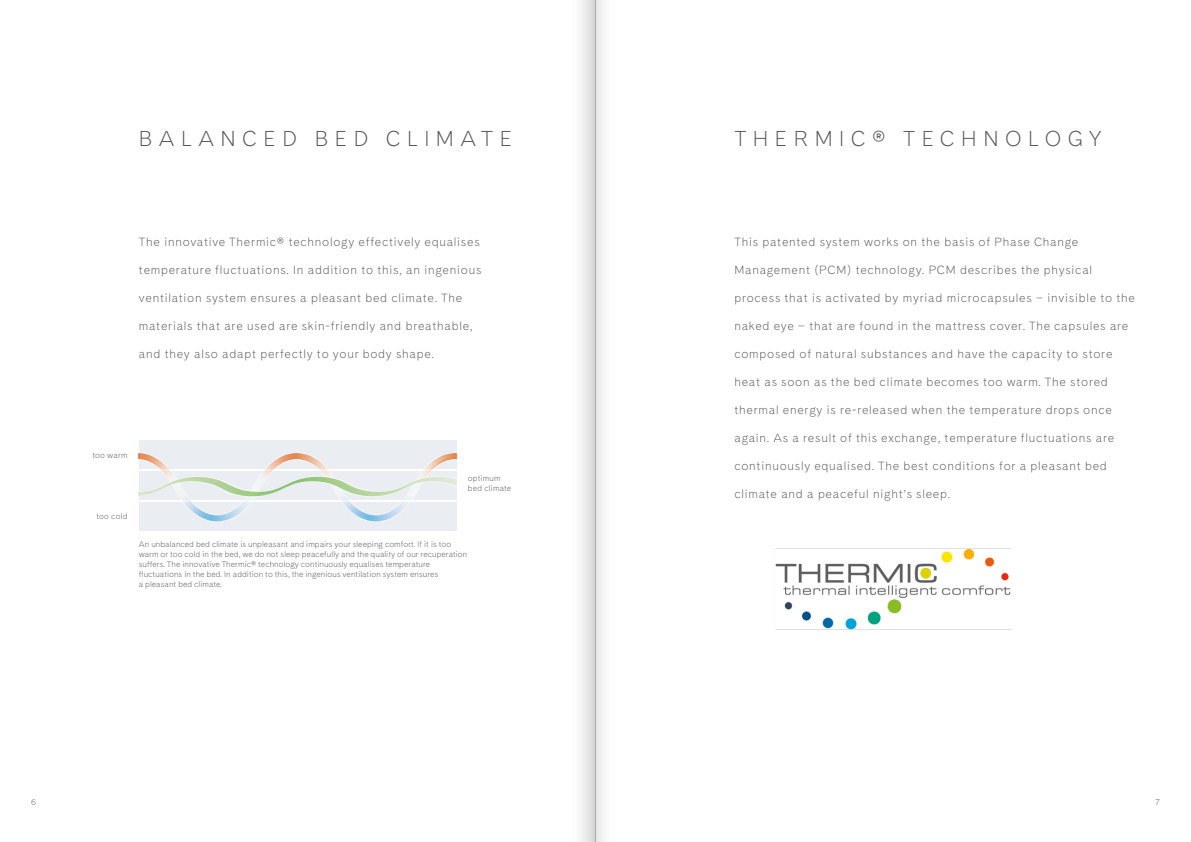
<style>
.page{position:relative;width:1191px;height:842px;background:#fff}
.page>*{position:absolute;margin:0;border:0;box-sizing:border-box;transform-origin:0 0}
.t1{font:300 20px "Cadiz";letter-spacing:.325em;color:#575756}
.t2{font:300 11px "Cadiz";letter-spacing:.07em;color:#575756}
.t3{font:300 7.5px/10px "Cadiz";letter-spacing:.01em;color:#575756}
</style>
<div class="page">
<img style="left:775px;top:549px;width:236px;height:81px">
<div style="left:139px;top:440px;width:317px;height:28px;background:#eaedf1"></div>
<div style="left:139px;top:502px;width:317px;height:29px;background:#eaedf1"></div>
<svg style="left:139px;top:453px;width:317px;height:69px"></svg>
<div style="left:567px;top:0;width:28px;height:842px;background:linear-gradient(to right,#fff,#dcdcdc)"></div>
<svg style="left:595px;top:0;width:9px;height:842px"></svg>
<h1 class="t1" style="left:139px;top:125px;width:374px">BALANCED BED CLIMATE</h1>
<p class="t2" style="left:139px;top:234px;width:342px">The innovative Thermic® technology effectively equalises</p>
<p class="t2" style="left:139px;top:262px;width:344px">temperature fluctuations. In addition to this, an ingenious</p>
<p class="t2" style="left:139px;top:290px;width:325px">ventilation system ensures a pleasant bed climate. The</p>
<p class="t2" style="left:139px;top:318px;width:335px">materials that are used are skin-friendly and breathable,</p>
<p class="t2" style="left:139px;top:346px;width:297px">and they also adapt perfectly to your body shape.</p>
<p class="t3" style="left:92px;top:451px;width:37px">too warm</p>
<p class="t3" style="left:96px;top:512px;width:33px">too cold</p>
<p class="t3" style="left:468px;top:474px;width:45px">optimum bed climate</p>
<p class="t3" style="left:139px;top:539px;width:330px">An unbalanced bed climate is unpleasant and impairs your sleeping comfort. If it is too warm or too cold in the bed, we do not sleep peacefully and the quality of our recuperation suffers. The innovative Thermic® technology continuously equalises temperature fluctuations in the bed. In addition to this, the ingenious ventilation system ensures<br>a pleasant bed climate.</p>
<p class="t3" style="left:31px;top:797px;width:6px">6</p>
<h1 class="t1" style="left:734px;top:125px;width:369px">THERMIC® TECHNOLOGY</h1>
<p class="t2" style="left:734px;top:234px;width:345px">This patented system works on the basis of Phase Change</p>
<p class="t2" style="left:734px;top:262px;width:359px">Management (PCM) technology. PCM describes the physical</p>
<p class="t2" style="left:734px;top:290px;width:402px">process that is activated by myriad microcapsules – invisible to the</p>
<p class="t2" style="left:734px;top:318px;width:395px">naked eye – that are found in the mattress cover. The capsules are</p>
<p class="t2" style="left:734px;top:346px;width:379px">composed of natural substances and have the capacity to store</p>
<p class="t2" style="left:734px;top:374px;width:375px">heat as soon as the bed climate becomes too warm. The stored</p>
<p class="t2" style="left:734px;top:402px;width:379px">thermal energy is re-released when the temperature drops once</p>
<p class="t2" style="left:734px;top:430px;width:381px">again. As a result of this exchange, temperature fluctuations are</p>
<p class="t2" style="left:734px;top:458px;width:374px">continuously equalised. The best conditions for a pleasant bed</p>
<p class="t2" style="left:734px;top:486px;width:217px">climate and a peaceful night’s sleep.</p>
<p class="t3" style="left:1155px;top:797px;width:6px">7</p>
</div>
